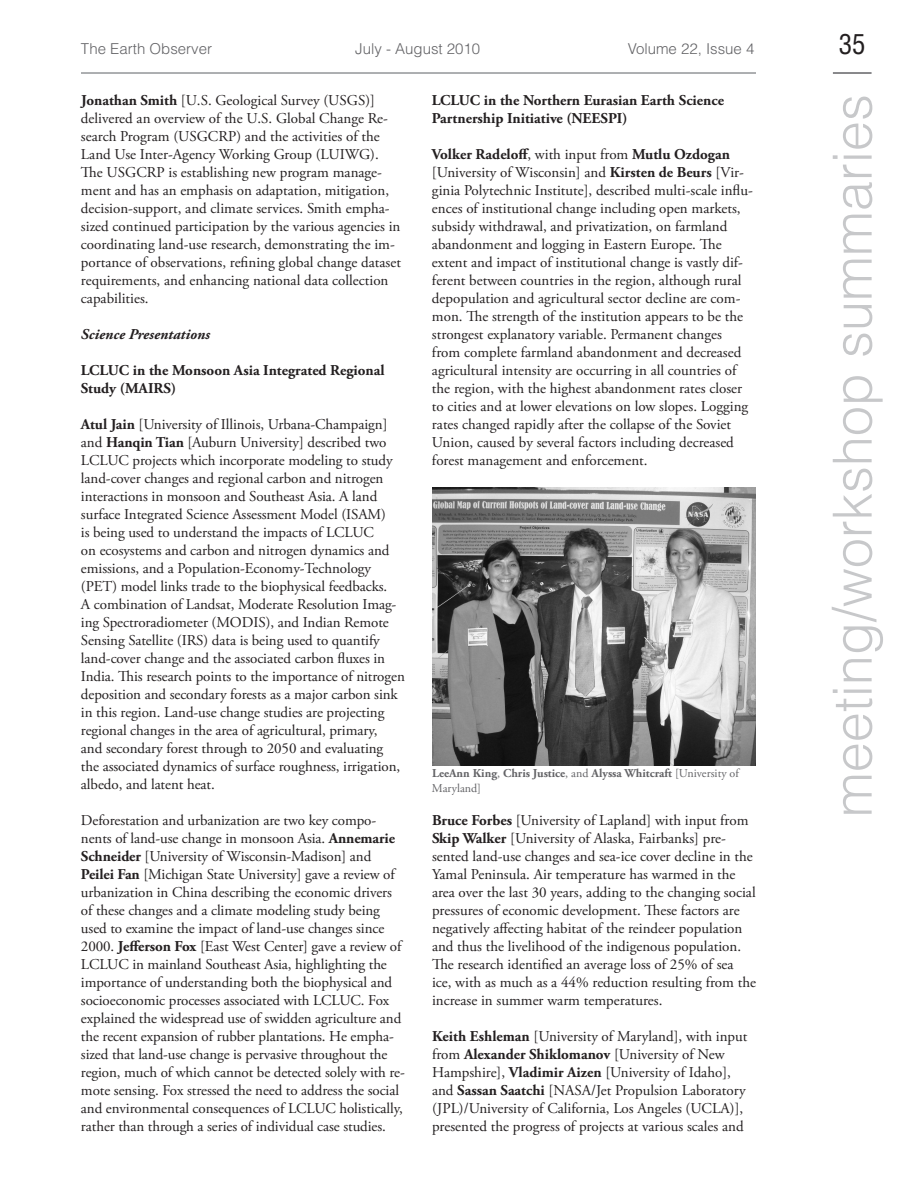
<style>
.page{position:relative;width:918px;height:1188px;background:#fff}
.page>*{position:absolute;margin:0;border:0;box-sizing:border-box;transform-origin:0 0}
.t1{font:300 54px "Helvetica LT Std";color:#c7c8ca}
.t2{font:condensed 27px "Helvetica LT Std";color:#231f20}
.t3{font:15px/18px "Adobe Garamond Pro";letter-spacing:-.005em;color:#231f20}
.t4{font:700 15px/18px "Adobe Garamond Pro";color:#231f20}
.t5{font:300 15px "Helvetica LT Std";color:#636366}
.t6{font:italic 700 15px "Adobe Garamond Pro";color:#231f20}
.t7{font:700 12px/14.4px "Adobe Garamond Pro";color:#636366}
.s1{font-weight:700}
.s2{font-weight:400}
</style>
<div class="page">
<hr style="left:81px;top:72px;width:675px;height:2px;background:#939598">
<hr style="left:833px;top:72px;width:39px;height:2px;background:#636366">
<img style="left:432px;top:487px;width:324px;height:278px">
<p class="t5" style="left:81px;top:39px;width:133px">The Earth Observer</p>
<p class="t5" style="left:355px;top:39px;width:127px">July - August 2010</p>
<p class="t5" style="left:628px;top:39px;width:128px">Volume 22, Issue 4</p>
<h2 class="t2" style="left:839px;top:27px;width:28px">35</h2>
<h1 class="t1" style="left:819px;top:817px;width:725px;rotate:-90deg">meeting/workshop summaries</h1>
<p class="t3" style="left:81px;top:92px;width:321px"><span class="s1">Jonathan Smith</span> [U.S. Geological Survey (USGS)] delivered an overview of the U.S. Global Change Re&shy;search Program (USGCRP) and the activities of the Land Use Inter-Agency Working Group (LUIWG).<br>The USGCRP is establishing new program manage&shy;ment and has an emphasis on adaptation, mitigation, decision-support, and climate services. Smith empha&shy;sized continued participation by the various agencies in coordinating land-use research, demonstrating the im&shy;portance of observations, refining global change dataset requirements, and enhancing national data collection capabilities.</p>
<p class="t6" style="left:81px;top:326px;width:131px">Science Presentations</p>
<p class="t4" style="left:81px;top:362px;width:305px">LCLUC in the Monsoon Asia Integrated Regional<br>Study (MAIRS)</p>
<p class="t3" style="left:81px;top:416px;width:325px"><span class="s1">Atul Jain</span> [University of Illinois, Urbana-Champaign] and <span class="s1">Hanqin Tian</span> [Auburn University] described two LCLUC projects which incorporate modeling to study land-cover changes and regional carbon and nitrogen interactions in monsoon and Southeast Asia. A land surface Integrated Science Assessment Model (ISAM)<br>is being used to understand the impacts of LCLUC<br>on ecosystems and carbon and nitrogen dynamics and emissions, and a Population-Economy-Technology (PET) model links trade to the biophysical feedbacks.<br>A combination of Landsat, Moderate Resolution Imag&shy;ing Spectroradiometer (MODIS), and Indian Remote Sensing Satellite (IRS) data is being used to quantify land-cover change and the associated carbon fluxes in India. This research points to the importance of nitrogen deposition and secondary forests as a major carbon sink in this region. Land-use change studies are projecting regional changes in the area of agricultural, primary,<br>and secondary forest through to 2050 and evaluating the associated dynamics of surface roughness, irrigation, albedo, and latent heat.</p>
<p class="t3" style="left:81px;top:812px;width:326px">Deforestation and urbanization are two key compo&shy;nents of land-use change in monsoon Asia. <span class="s1">Annemarie Schneider</span> [University of Wisconsin-Madison] and <span class="s1">Peilei Fan</span> [Michigan State University] gave a review of urbanization in China describing the economic drivers of these changes and a climate modeling study being used to examine the impact of land-use changes since 2000. <span class="s1">Jefferson Fox</span> [East West Center] gave a review of LCLUC in mainland Southeast Asia, highlighting the importance of understanding both the biophysical and socioeconomic processes associated with LCLUC. Fox explained the widespread use of swidden agriculture and the recent expansion of rubber plantations. He empha&shy;sized that land-use change is pervasive throughout the region, much of which cannot be detected solely with re&shy;mote sensing. Fox stressed the need to address the social and environmental consequences of LCLUC holistically, rather than through a series of individual case studies.</p>
<p class="t4" style="left:432px;top:92px;width:293px">LCLUC in the Northern Eurasian Earth Science<br>Partnership Initiative (NEESPI)</p>
<p class="t3" style="left:432px;top:146px;width:322px"><span class="s1">Volker Radeloff</span>, with input from <span class="s1">Mutlu Ozdogan </span>[University of Wisconsin] and <span class="s1">Kirsten de Beurs</span> [Vir&shy;ginia Polytechnic Institute], described multi-scale influ&shy;ences of institutional change including open markets, subsidy withdrawal, and privatization, on farmland abandonment and logging in Eastern Europe. The extent and impact of institutional change is vastly dif&shy;ferent between countries in the region, although rural depopulation and agricultural sector decline are com&shy;mon. The strength of the institution appears to be the strongest explanatory variable. Permanent changes from complete farmland abandonment and decreased agricultural intensity are occurring in all countries of the region, with the highest abandonment rates closer to cities and at lower elevations on low slopes. Logging rates changed rapidly after the collapse of the Soviet Union, caused by several factors including decreased forest management and enforcement.</p>
<p class="t7" style="left:432px;top:767px;width:308px">LeeAnn King<span class="s2">,</span> Chris Justice<span class="s2">, and</span> Alyssa Whitcraft <span class="s2">[University of<br>Maryland]</span></p>
<p class="t3" style="left:432px;top:812px;width:326px"><span class="s1">Bruce Forbes</span> [University of Lapland] with input from <span class="s1">Skip Walker</span> [University of Alaska, Fairbanks] pre&shy;sented land-use changes and sea-ice cover decline in the Yamal Peninsula. Air temperature has warmed in the area over the last 30 years, adding to the changing social pressures of economic development. These factors are negatively affecting habitat of the reindeer population and thus the livelihood of the indigenous population.<br>The research identified an average loss of 25% of sea ice, with as much as a 44% reduction resulting from the increase in summer warm temperatures.</p>
<p class="t3" style="left:432px;top:1028px;width:317px"><span class="s1">Keith Eshleman</span> [University of Maryland], with input from <span class="s1">Alexander Shiklomanov</span> [University of New Hampshire], <span class="s1">Vladimir Aizen</span> [University of Idaho], and <span class="s1">Sassan Saatchi</span> [NASA/Jet Propulsion Laboratory (JPL)/University of California, Los Angeles (UCLA)], presented the progress of projects at various scales and</p>
</div>
